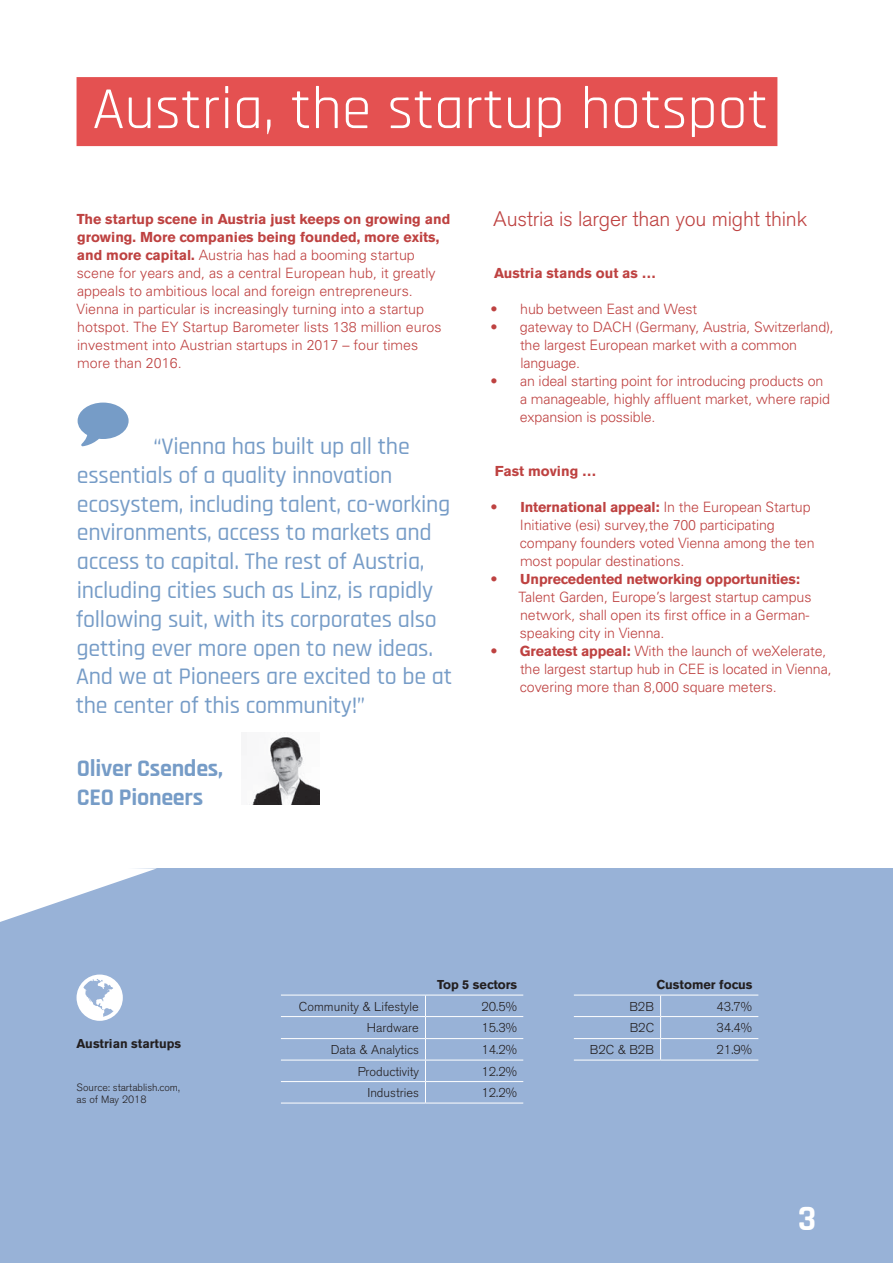
<style>
.page{position:relative;width:893px;height:1263px;background:#fff}
.page>*{position:absolute;margin:0;border:0;box-sizing:border-box;transform-origin:0 0}
.t1{font:60px "Rajdhani";color:#fff}
.t2{font:700 36px "Rajdhani";color:#fff}
.t3{font:500 24px/28.8px "Rajdhani";letter-spacing:-.01em;color:#769cc7}
.t4{font:700 24px/28.8px "Rajdhani";letter-spacing:-.01em;color:#769cc7}
.t5{font:300 21px "Akzidenz Grotesk BE";letter-spacing:-.01em;color:#be4241}
.t6{font:300 14.25px/18px "Univers";letter-spacing:-.01em;color:#be4241}
.t7{font:700 14.25px/18px "Akzidenz Grotesk BE";color:#be4241}
.t8{font:300 12.75px "Akzidenz Grotesk BE";color:#231f20}
.t9{font:700 12.75px "Akzidenz Grotesk BE";color:#231f20}
.t10{font:300 10.5px/12px "Akzidenz Grotesk BE";color:#231f20}
.s1{font-family:"Akzidenz Grotesk BE";font-weight:700}
.s2{font-family:"Univers";font-weight:300}
</style>
<div class="page">
<div style="left:0;top:869px;width:893px;height:394px;background:#98b2d7"></div>
<svg style="left:0;top:868px;width:157px;height:54px"></svg>
<div style="left:77px;top:77px;width:700px;height:69px;background:#e45151"></div>
<hr style="left:281px;top:995px;width:144px;height:1px;background:#fff">
<hr style="left:425px;top:995px;width:98px;height:1px;background:#fff">
<hr style="left:281px;top:1016px;width:144px;height:1px;background:#fff">
<hr style="left:425px;top:1016px;width:98px;height:1px;background:#fff">
<hr style="left:281px;top:1038px;width:144px;height:1px;background:#fff">
<hr style="left:425px;top:1038px;width:98px;height:1px;background:#fff">
<hr style="left:281px;top:1060px;width:144px;height:1px;background:#fff">
<hr style="left:425px;top:1060px;width:98px;height:1px;background:#fff">
<hr style="left:281px;top:1081px;width:144px;height:1px;background:#fff">
<hr style="left:425px;top:1081px;width:98px;height:1px;background:#fff">
<svg style="left:425px;top:995px;width:1px;height:108px"></svg>
<hr style="left:281px;top:1103px;width:144px;height:1px;background:#fff">
<hr style="left:425px;top:1103px;width:98px;height:1px;background:#fff">
<hr style="left:574px;top:995px;width:87px;height:1px;background:#fff">
<hr style="left:661px;top:995px;width:97px;height:1px;background:#fff">
<hr style="left:574px;top:1016px;width:87px;height:1px;background:#fff">
<hr style="left:661px;top:1016px;width:97px;height:1px;background:#fff">
<hr style="left:574px;top:1038px;width:87px;height:1px;background:#fff">
<hr style="left:661px;top:1038px;width:97px;height:1px;background:#fff">
<svg style="left:660px;top:995px;width:1px;height:65px"></svg>
<hr style="left:574px;top:1060px;width:87px;height:1px;background:#fff">
<hr style="left:661px;top:1060px;width:97px;height:1px;background:#fff">
<img style="left:252px;top:732px;width:68px;height:72px">
<h1 class="t1" style="left:93px;top:75px;width:677px">Austria, the startup hotspot</h1>
<p class="t7" style="left:77px;top:210px;width:375px">The startup scene in Austria just keeps on growing and growing. More companies being founded, more exits,</p>
<p class="t6" style="left:77px;top:245px;width:366px"><span class="s1">and more capital.</span> Austria has had a booming startup scene for years and, as a central European hub, it greatly appeals to ambitious local and foreign entrepreneurs.<br>Vienna in particular is increasingly turning into a startup hotspot. The EY Startup Barometer lists 138 million euros investment into Austrian startups in 2017 – four times more than 2016.</p>
<p class="t3" style="left:76px;top:433px;width:378px">◆ “Vienna has built up all the essentials of a quality innovation ecosystem, including talent, co-working environments, access to markets and access to capital. The rest of Austria, including cities such as Linz, is rapidly following suit, with its corporates also getting ever more open to new ideas.<br>And we at Pioneers are excited to be at the center of this community!”</p>
<h3 class="t4" style="left:77px;top:755px;width:148px">Oliver Csendes,<br>CEO Pioneers</h3>
<h3 class="t5" style="left:493px;top:207px;width:315px">Austria is larger than you might think</h3>
<p class="t7" style="left:494px;top:264px;width:164px">Austria stands out as …</p>
<p class="t6" style="left:490px;top:299px;width:208px">• hub between East and West</p>
<p class="t6" style="left:520px;top:317px;width:315px;text-indent:-30px">• gateway to DACH (Germany, Austria, Switzerland), the largest European market with a common language.</p>
<p class="t6" style="left:520px;top:371px;width:312px;text-indent:-29px">• an ideal starting point for introducing products on a manageable, highly affluent market, where rapid expansion is possible.</p>
<p class="t7" style="left:495px;top:462px;width:103px">Fast moving …</p>
<p class="t6" style="left:520px;top:497px;width:296px;text-indent:-29px">• <span class="s1">International appeal:</span> In the European Startup Initiative (esi) survey,the 700 participating company founders voted Vienna among the ten most popular destinations.</p>
<p class="t7" style="left:490px;top:570px;width:311px"><span class="s2">•</span> Unprecedented networking opportunities:</p>
<p class="t6" style="left:519px;top:587px;width:294px">Talent Garden, Europe’s largest startup campus network, shall open its first office in a German&shy;speaking city in Vienna.</p>
<p class="t6" style="left:520px;top:641px;width:313px;text-indent:-29px">• <span class="s1">Greatest appeal:</span> With the launch of weXelerate, the largest startup hub in CEE is located in Vienna, covering more than 8,000 square meters.</p>
<p class="t9" style="left:77px;top:1036px;width:106px">Austrian startups</p>
<p class="t10" style="left:77px;top:1082px;width:105px">Source: startablish.com, as of May 2018</p>
<p class="t9" style="left:437px;top:977px;width:82px">Top 5 sectors</p>
<p class="t8" style="left:299px;top:999px;width:121px">Community &amp; Lifestyle</p>
<p class="t8" style="left:481px;top:999px;width:37px">20.5%</p>
<p class="t8" style="left:367px;top:1020px;width:54px">Hardware</p>
<p class="t8" style="left:481px;top:1020px;width:37px">15.3%</p>
<p class="t8" style="left:331px;top:1042px;width:90px">Data &amp; Analytics</p>
<p class="t8" style="left:481px;top:1042px;width:37px">14.2%</p>
<p class="t8" style="left:358px;top:1064px;width:63px">Productivity</p>
<p class="t8" style="left:481px;top:1064px;width:37px">12.2%</p>
<p class="t8" style="left:367px;top:1085px;width:53px">Industries</p>
<p class="t8" style="left:481px;top:1085px;width:37px">12.2%</p>
<p class="t9" style="left:656px;top:977px;width:97px">Customer focus</p>
<p class="t8" style="left:629px;top:999px;width:26px">B2B</p>
<p class="t8" style="left:716px;top:999px;width:37px">43.7%</p>
<p class="t8" style="left:630px;top:1020px;width:26px">B2C</p>
<p class="t8" style="left:716px;top:1020px;width:37px">34.4%</p>
<p class="t8" style="left:590px;top:1042px;width:66px">B2C &amp; B2B</p>
<p class="t8" style="left:716px;top:1042px;width:37px">21.9%</p>
<h2 class="t2" style="left:798px;top:1196px;width:20px">3</h2>
</div>
